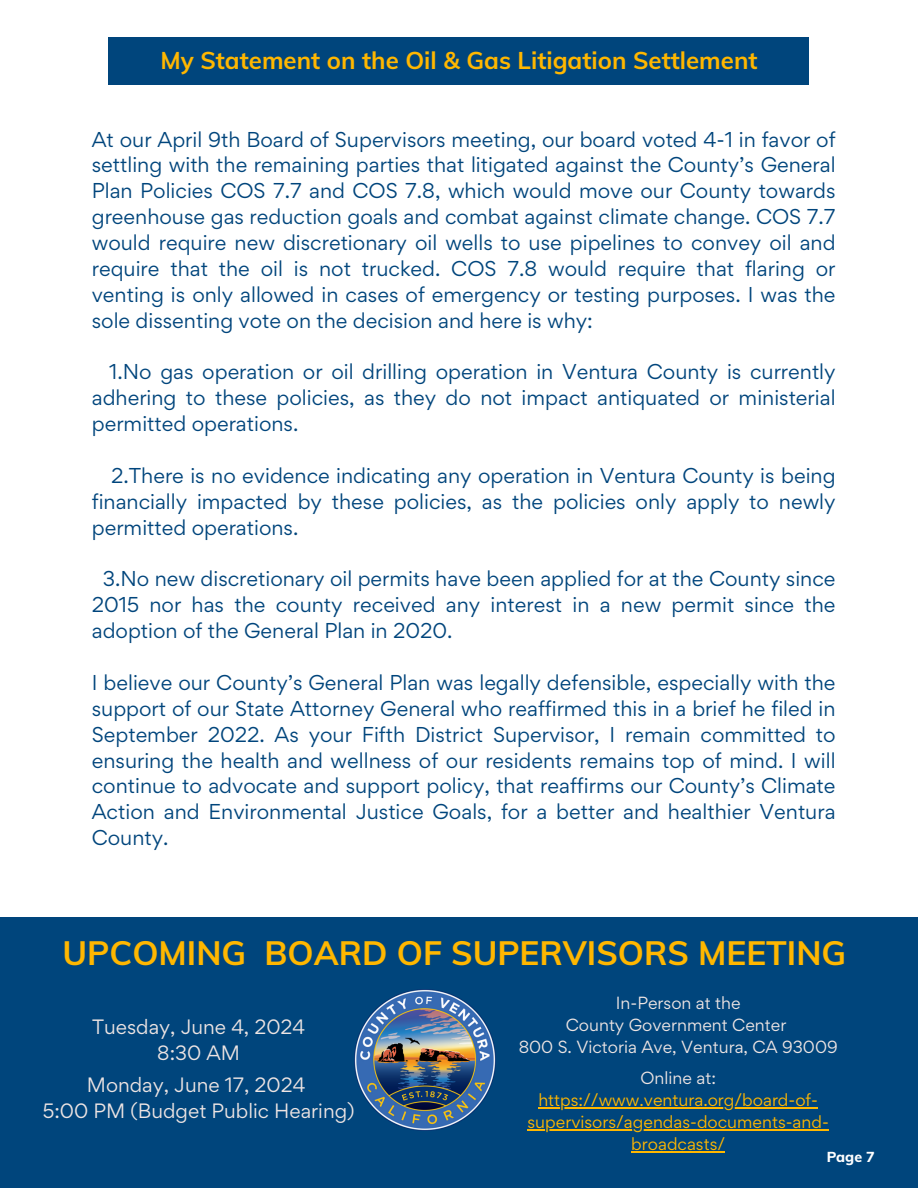
<style>
.page{position:relative;width:918px;height:1188px;background:#fff}
.page>*{position:absolute;margin:0;border:0;box-sizing:border-box;transform-origin:0 0}
.t1{font:33.45px "RTL Bayan Bold";color:#ffb700}
.t2{font:24px "RTL Bayan Bold";color:#ffb700}
.t3{font:19.2px/25.8px "Gordita";color:#00457c;text-align:justify}
.t4{font:18.6px/26px "Gordita";color:#ede4e3;text-align:center}
.t5{font:15.75px/21.9px "Gordita";color:#ffb700;text-align:center}
.t6{font:15.75px "Gordita";color:#ede4e3}
.t7{font:14.25px "RTL Bayan Black";color:#fff}
</style>
<div class="page">
<div style="left:0;top:918px;width:918px;height:270px;background:#00457c"></div>
<img style="left:354px;top:989px;width:141px;height:141px">
<hr style="left:538px;top:1107px;width:280px;height:2px;background:#ffb700">
<hr style="left:528px;top:1129px;width:301px;height:1px;background:#ffb700">
<hr style="left:631px;top:1151px;width:94px;height:1px;background:#ffb700">
<div style="left:109px;top:37px;width:700px;height:48px;background:#00457c"></div>
<p class="t2" style="left:160px;top:44px;width:599px">My Statement on the Oil &amp; Gas Litigation Settlement</p>
<h3 class="t3" style="left:92px;top:126px;width:745px">At our April 9th Board of Supervisors meeting, our board voted 4-1 in favor of settling with the remaining parties that litigated against the County’s General Plan Policies COS 7.7 and COS 7.8, which would move our County towards greenhouse gas reduction goals and combat against climate change. COS 7.7 would require new discretionary oil wells to use pipelines to convey oil and require that the oil is not trucked. COS 7.8 would require that flaring or venting is only allowed in cases of emergency or testing purposes. I was the sole dissenting vote on the decision and here is why:</h3>
<h3 class="t3" style="left:92px;top:359px;width:745px;text-indent:17px">1.No gas operation or oil drilling operation in Ventura County is currently adhering to these policies, as they do not impact antiquated or ministerial permitted operations.</h3>
<p class="t3" style="left:92px;top:462px;width:745px;text-indent:19px">2.There is no evidence indicating any operation in Ventura County is being financially impacted by these policies, as the policies only apply to newly permitted operations.</p>
<h4 class="t3" style="left:92px;top:566px;width:745px;text-indent:11px">3.No new discretionary oil permits have been applied for at the County since 2015 nor has the county received any interest in a new permit since the adoption of the General Plan in 2020.</h4>
<p class="t3" style="left:92px;top:669px;width:745px">I believe our County’s General Plan was legally defensible, especially with the support of our State Attorney General who reaffirmed this in a brief he filed in September 2022. As your Fifth District Supervisor, I remain committed to ensuring the health and wellness of our residents remains top of mind. I will continue to advocate and support policy, that reaffirms our County’s Climate Action and Environmental Justice Goals, for a better and healthier Ventura County.</p>
<h3 class="t1" style="left:63px;top:931px;width:785px">UPCOMING BOARD OF SUPERVISORS MEETING</h3>
<h3 class="t4" style="left:92px;top:1013px;width:215px">Tuesday, June 4, 2024<br>8:30 AM</h3>
<h3 class="t4" style="left:43px;top:1071px;width:313px">Monday, June 17, 2024<br>5:00 PM (Budget Public Hearing)</h3>
<h3 class="t6" style="left:616px;top:993px;width:126px">In-Person at the</h3>
<h3 class="t6" style="left:566px;top:1014px;width:222px">County Government Center</h3>
<h1 class="t6" style="left:519px;top:1036px;width:320px">800 S. Victoria Ave, Ventura, CA 93009</h1>
<p class="t6" style="left:641px;top:1068px;width:77px">Online at:</p>
<p class="t5" style="left:538px;top:1089px;width:281px">https://www.ventura.org/board-of-</p>
<p class="t5" style="left:528px;top:1111px;width:303px">supervisors/agendas-documents-and&shy;broadcasts/</p>
<p class="t7" style="left:827px;top:1147px;width:50px">Page 7</p>
</div>
